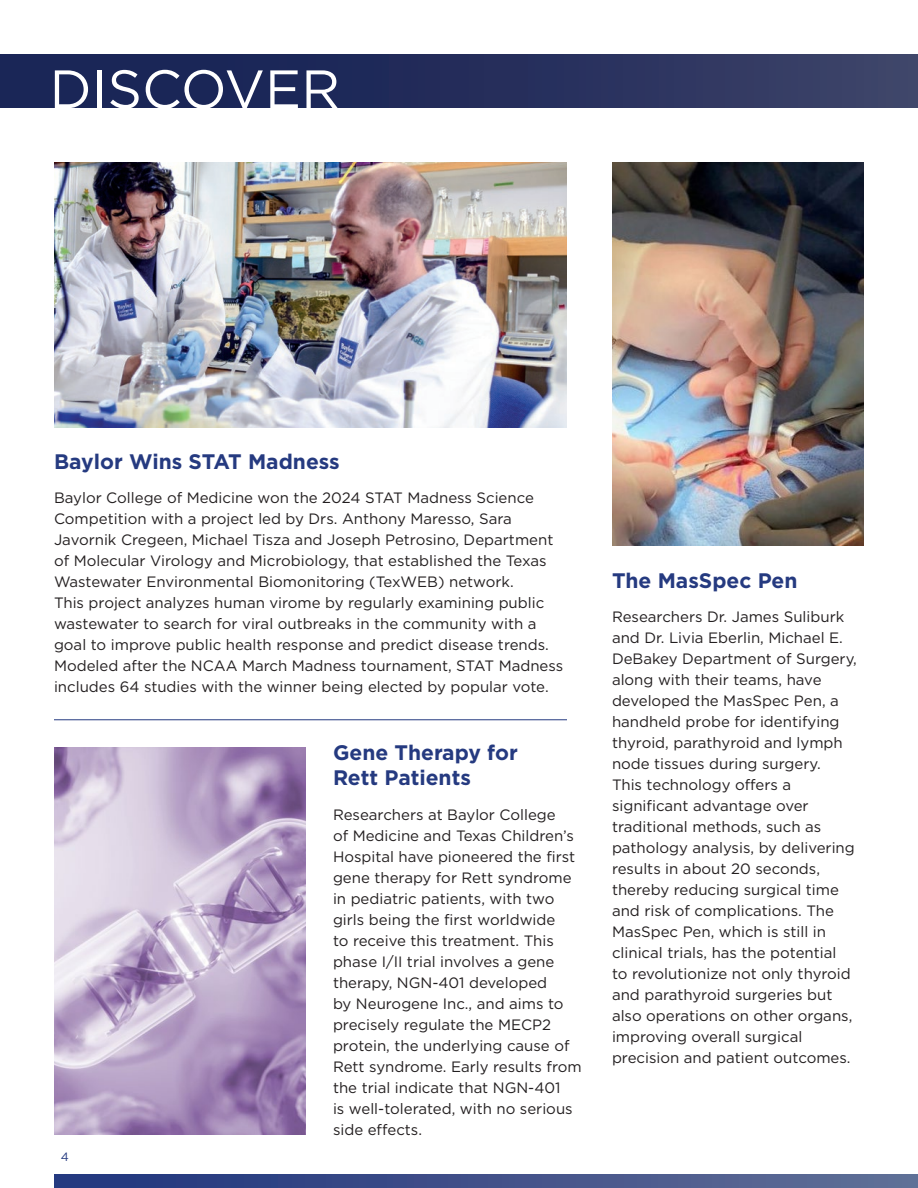
<style>
.page{position:relative;width:918px;height:1188px;background:#fff}
.page>*{position:absolute;margin:0;border:0;box-sizing:border-box;transform-origin:0 0}
.t1{font:54px "Gotham";color:#fff}
.t2{font:700 21px/25.2px "Gotham";color:#253a80}
.t3{font:15px/21px "Gotham";color:#231f20}
.t4{font:12px "Gotham";color:#253a80}
</style>
<div class="page">
<img style="left:54px;top:162px;width:513px;height:265px">
<img style="left:54px;top:747px;width:252px;height:387px">
<img style="left:612px;top:162px;width:252px;height:384px">
<hr style="left:54px;top:719px;width:513px;height:1px;background:#253a80">
<div style="left:0;top:54px;width:918px;height:54px;background:linear-gradient(to right,#121f53,#3a4067)"></div>
<svg style="left:54px;top:1174px;width:864px;height:14px;background:#405189"></svg>
<h1 class="t1" style="left:50px;top:55px;width:292px">DISCOVER</h1>
<h2 class="t2" style="left:54px;top:449px;width:287px">Baylor Wins STAT Madness</h2>
<p class="t3" style="left:54px;top:487px;width:511px">Baylor College of Medicine won the 2024 STAT Madness Science Competition with a project led by Drs. Anthony Maresso, Sara Javornik Cregeen, Michael Tisza and Joseph Petrosino, Department of Molecular Virology and Microbiology, that established the Texas Wastewater Environmental Biomonitoring (TexWEB) network.<br>This project analyzes human virome by regularly examining public wastewater to search for viral outbreaks in the community with a goal to improve public health response and predict disease trends.<br>Modeled after the NCAA March Madness tournament, STAT Madness includes 64 studies with the winner being elected by popular vote.</p>
<p class="t4" style="left:61px;top:1149px;width:10px">4</p>
<h2 class="t2" style="left:333px;top:740px;width:186px">Gene Therapy for<br>Rett Patients</h2>
<p class="t3" style="left:333px;top:803px;width:250px">Researchers at Baylor College<br>of Medicine and Texas Children’s<br>Hospital have pioneered the first gene therapy for Rett syndrome in pediatric patients, with two girls being the first worldwide<br>to receive this treatment. This phase I/II trial involves a gene therapy, NGN-401 developed<br>by Neurogene Inc., and aims to precisely regulate the MECP2 protein, the underlying cause of<br>Rett syndrome. Early results from the trial indicate that NGN-401<br>is well-tolerated, with no serious side effects.</p>
<h2 class="t2" style="left:612px;top:568px;width:187px">The MasSpec Pen</h2>
<p class="t3" style="left:612px;top:606px;width:246px">Researchers Dr. James Suliburk and Dr. Livia Eberlin, Michael E.<br>DeBakey Department of Surgery, along with their teams, have developed the MasSpec Pen, a handheld probe for identifying thyroid, parathyroid and lymph node tissues during surgery.<br>This technology offers a significant advantage over traditional methods, such as pathology analysis, by delivering results in about 20 seconds, thereby reducing surgical time and risk of complications. The<br>MasSpec Pen, which is still in clinical trials, has the potential<br>to revolutionize not only thyroid and parathyroid surgeries but also operations on other organs, improving overall surgical precision and patient outcomes.</p>
</div>
